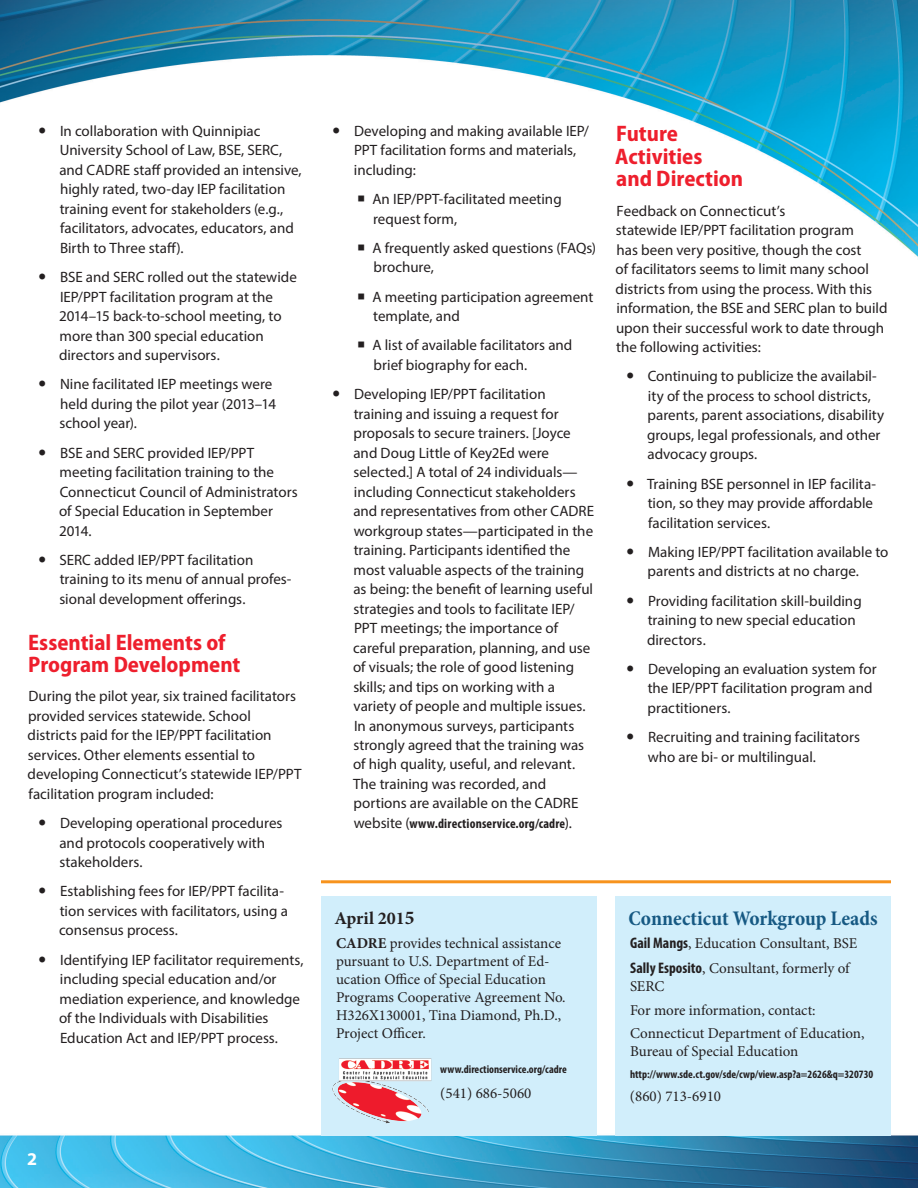
<style>
.page{position:relative;width:918px;height:1188px;background:#fff}
.page>*{position:absolute;margin:0;border:0;box-sizing:border-box;transform-origin:0 0}
.Heading_2{font:700 semi-condensed 22.5px/22.5px "Myriad Pro";color:#ee1f2d}
.Textbox_Title_Ruled{font:700 condensed 21px "Minion Pro";color:#165983}
.t1{font:700 18px "Minion Pro";color:#231f20}
.t2{font:700 18px "Myriad Pro";color:#fff}
.t3{font:15px/19.5px "Myriad Pro";color:#231f20}
.Textbox_straight_tex{font:15px/18px "Minion Pro";color:#231f20}
.Textbox_rih{font:15px/18px "Minion Pro";letter-spacing:-.005em;color:#231f20}
.t4{font:700 condensed 13.5px "Myriad Pro";letter-spacing:.01em;color:#231f20}
.Textbox_straight_tex-2{font:700 condensed 11.25px "Myriad Pro";color:#231f20}
.s1{font-weight:400;font-stretch:normal;font-size:15px}
.s2{font-size:19.5px}
.s3{font-weight:700}
.s4{font-family:"Myriad Pro";font-weight:700;font-stretch:condensed;font-size:15.3px}
</style>
<div class="page">
<img style="left:0;top:0;width:918px;height:1188px">
<div style="left:321px;top:896px;width:276px;height:240px;background:#d1eefb"></div>
<div style="left:615px;top:896px;width:276px;height:240px;background:#d1eefb"></div>
<hr style="left:321px;top:880px;width:570px;height:3px;background:#f7931d">
<img style="left:337px;top:1058px;width:94px;height:26px">
<svg style="left:39px;top:127px;width:6px;height:6px"></svg>
<svg style="left:39px;top:274px;width:6px;height:5px"></svg>
<svg style="left:39px;top:381px;width:6px;height:6px"></svg>
<svg style="left:39px;top:449px;width:6px;height:6px"></svg>
<svg style="left:39px;top:556px;width:6px;height:6px"></svg>
<svg style="left:39px;top:820px;width:6px;height:5px"></svg>
<svg style="left:39px;top:888px;width:6px;height:6px"></svg>
<svg style="left:39px;top:956px;width:6px;height:6px"></svg>
<svg style="left:333px;top:127px;width:6px;height:6px"></svg>
<svg style="left:358px;top:196px;width:6px;height:5px"></svg>
<svg style="left:358px;top:244px;width:6px;height:6px"></svg>
<svg style="left:358px;top:293px;width:6px;height:6px"></svg>
<svg style="left:358px;top:342px;width:6px;height:6px"></svg>
<svg style="left:333px;top:391px;width:6px;height:5px"></svg>
<svg style="left:627px;top:373px;width:6px;height:6px"></svg>
<svg style="left:627px;top:480px;width:6px;height:6px"></svg>
<svg style="left:627px;top:548px;width:6px;height:6px"></svg>
<svg style="left:627px;top:597px;width:6px;height:6px"></svg>
<svg style="left:627px;top:665px;width:6px;height:6px"></svg>
<svg style="left:627px;top:734px;width:6px;height:6px"></svg>
<p class="t3" style="left:59px;top:121px;width:244px">In collaboration with Quinnipiac University School of Law, BSE, SERC, and CADRE staff provided an intensive, highly rated, two-day IEP facilitation training event for stakeholders (e.g., facilitators, advocates, educators, and Birth to Three staff).</p>
<p class="t3" style="left:59px;top:267px;width:239px">BSE and SERC rolled out the statewide IEP/PPT facilitation program at the 2014–15 back-to-school meeting, to more than 300 special education directors and supervisors.</p>
<p class="t3" style="left:59px;top:374px;width:218px">Nine facilitated IEP meetings were held during the pilot year (2013–14 school year).</p>
<p class="t3" style="left:59px;top:442px;width:240px">BSE and SERC provided IEP/PPT meeting facilitation training to the<br>Connecticut Council of Administrators of Special Education in September<br>2014.</p>
<p class="t3" style="left:59px;top:550px;width:234px">SERC added IEP/PPT facilitation training to its menu of annual profes&shy;sional development offerings.</p>
<p class="Heading_2" style="left:28px;top:631px;width:214px">Essential Elements of<br>Program Development</p>
<p class="t3" style="left:28px;top:686px;width:275px">During the pilot year, six trained facilitators provided services statewide. School districts paid for the IEP/PPT facilitation services. Other elements essential to developing Connecticut’s statewide IEP/PPT facilitation program included:</p>
<p class="t3" style="left:59px;top:813px;width:225px">Developing operational procedures and protocols cooperatively with stakeholders.</p>
<p class="t3" style="left:59px;top:881px;width:230px">Establishing fees for IEP/PPT facilita&shy;tion services with facilitators, using a consensus process.</p>
<p class="t3" style="left:59px;top:949px;width:246px">Identifying IEP facilitator requirements, including special education and/or mediation experience, and knowledge of the Individuals with Disabilities Education Act and IEP/PPT process.</p>
<p class="t2" style="left:27px;top:1147px;width:11px">2</p>
<p class="t3" style="left:354px;top:121px;width:237px">Developing and making available IEP/<br>PPT facilitation forms and materials, including:</p>
<p class="t3" style="left:372px;top:189px;width:191px">An IEP/PPT-facilitated meeting request form,</p>
<p class="t3" style="left:372px;top:238px;width:225px">A frequently asked questions (FAQs) brochure,</p>
<p class="t3" style="left:372px;top:286px;width:223px">A meeting participation agreement template, and</p>
<p class="t3" style="left:372px;top:335px;width:202px">A list of available facilitators and brief biography for each.</p>
<p class="t3" style="left:353px;top:384px;width:243px">Developing IEP/PPT facilitation training and issuing a request for proposals to secure trainers. [Joyce and Doug Little of Key2Ed were selected.] A total of 24 individuals— including Connecticut stakeholders and representatives from other CADRE workgroup states—participated in the training. Participants identified the most valuable aspects of the training as being: the benefit of learning useful strategies and tools to facilitate IEP/ PPT meetings; the importance of careful preparation, planning, and use of visuals; the role of good listening skills; and tips on working with a variety of people and multiple issues.<br>In anonymous surveys, participants strongly agreed that the training was of high quality, useful, and relevant.<br>The training was recorded, and portions are available on the CADRE</p>
<p class="t4" style="left:354px;top:815px;width:220px"><span class="s1">website (</span>www.directionservice.org/cadre<span class="s1">).</span></p>
<p class="Heading_2" style="left:615px;top:123px;width:129px">Future<br>Activities and Direction</p>
<p class="t3" style="left:616px;top:201px;width:274px">Feedback on Connecticut’s<br>statewide IEP/PPT facilitation program<br>has been very positive, though the cost<br>of facilitators seems to limit many school districts from using the process. With this information, the BSE and SERC plan to build upon their successful work to date through the following activities:</p>
<p class="t3" style="left:647px;top:366px;width:239px">Continuing to publicize the availabil&shy;ity of the process to school districts, parents, parent associations, disability groups, legal professionals, and other advocacy groups.</p>
<p class="t3" style="left:647px;top:474px;width:231px">Training BSE personnel in IEP facilita&shy;tion, so they may provide affordable facilitation services.</p>
<p class="t3" style="left:648px;top:542px;width:242px">Making IEP/PPT facilitation available to parents and districts at no charge.</p>
<p class="t3" style="left:647px;top:591px;width:216px">Providing facilitation skill-building training to new special education directors.</p>
<p class="t3" style="left:648px;top:659px;width:231px">Developing an evaluation system for the IEP/PPT facilitation program and practitioners.</p>
<p class="t3" style="left:648px;top:727px;width:214px">Recruiting and training facilitators who are bi- or multilingual.</p>
<p class="t1" style="left:334px;top:906px;width:82px">April 201<span class="s2">5</span></p>
<p class="Textbox_straight_tex" style="left:336px;top:934px;width:231px"><span class="s3">CADRE</span> provides technical assistance pursuant to U.S. Department of Ed&shy;ucation Office of Special Education Programs Cooperative Agreement No.<br>H326X130001, Tina Diamond, Ph.D., Project Officer.</p>
<p class="Textbox_straight_tex-2" style="left:440px;top:1062px;width:128px">www.directionservice.org/cadre</p>
<p class="Textbox_straight_tex" style="left:440px;top:1084px;width:93px">(541) 686-5060</p>
<p class="Textbox_Title_Ruled" style="left:628px;top:904px;width:251px">Connecticut Workgroup Leads</p>
<p class="Textbox_rih" style="left:630px;top:934px;width:229px"><span class="s4">Gail Mangs</span>, Education Consultant, BSE</p>
<p class="Textbox_rih" style="left:630px;top:959px;width:221px"><span class="s4">Sally Esposito</span>, Consultant, formerly of<br>SERC</p>
<p class="Textbox_straight_tex" style="left:630px;top:1001px;width:187px">For more information, contact:</p>
<p class="Textbox_straight_tex" style="left:630px;top:1024px;width:236px">Connecticut Department of Education,<br>Bureau of Special Education</p>
<p class="Textbox_straight_tex-2" style="left:630px;top:1067px;width:245px">http://www.sde.ct.gov/sde/cwp/view.asp?a=2626&amp;q=320730</p>
<p class="Textbox_straight_tex" style="left:630px;top:1087px;width:93px">(860) 713-6910</p>
</div>
